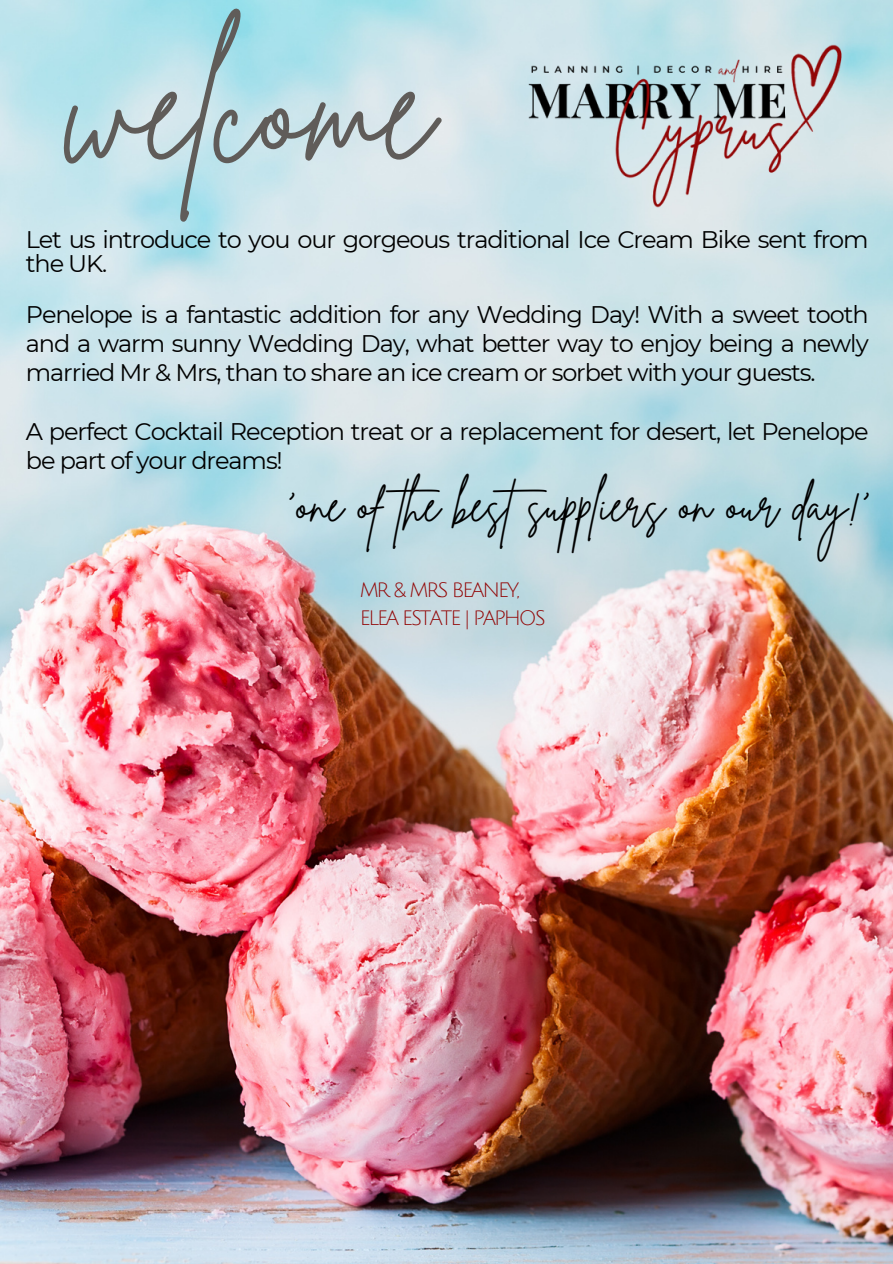
<style>
.page{position:relative;width:893px;height:1264px;background:#fff}
.page>*{position:absolute;margin:0;border:0;box-sizing:border-box;transform-origin:0 0}
.t1{font:150.6px "Brittany Signature";color:#605c59}
.t2{font:48px "Brittany Signature";color:#000}
.t3{font:24px/29.2px "Montserrat";letter-spacing:-.045em;color:#000}
.t4{font:20.25px "Julius Sans One";letter-spacing:-.105em;color:#920606}
</style>
<div class="page">
<img style="left:0;top:0;width:892px;height:1263px">
<img style="left:497px;top:0;width:359px;height:227px">
<p class="t1" style="left:66px;top:9px;width:369px">welcome</p>
<p class="t3" style="left:26px;top:228px;width:844px;line-height:23.7px">Let us introduce to you our gorgeous traditional Ice Cream Bike sent from the UK.</p>
<p class="t3" style="left:26px;top:299px;width:844px;text-align:justify">Penelope is a fantastic addition for any Wedding Day! With a sweet tooth and a warm sunny Wedding Day, what better way to enjoy being a newly married Mr &amp; Mrs, than to share an ice cream or sorbet with your guests.</p>
<p class="t3" style="left:26px;top:416px;width:844px">A perfect Cocktail Reception treat or a replacement for desert, let Penelope be part of your dreams!</p>
<p class="t2" style="left:287px;top:473px;width:585px">'one of the bestsuppliers on our day!'</p>
<p class="t4" style="left:359px;top:579px;width:161px">MR &amp; MRS BEANEY,</p>
<p class="t4" style="left:359px;top:608px;width:187px">ELEA ESTATE | PAPHOS</p>
</div>
